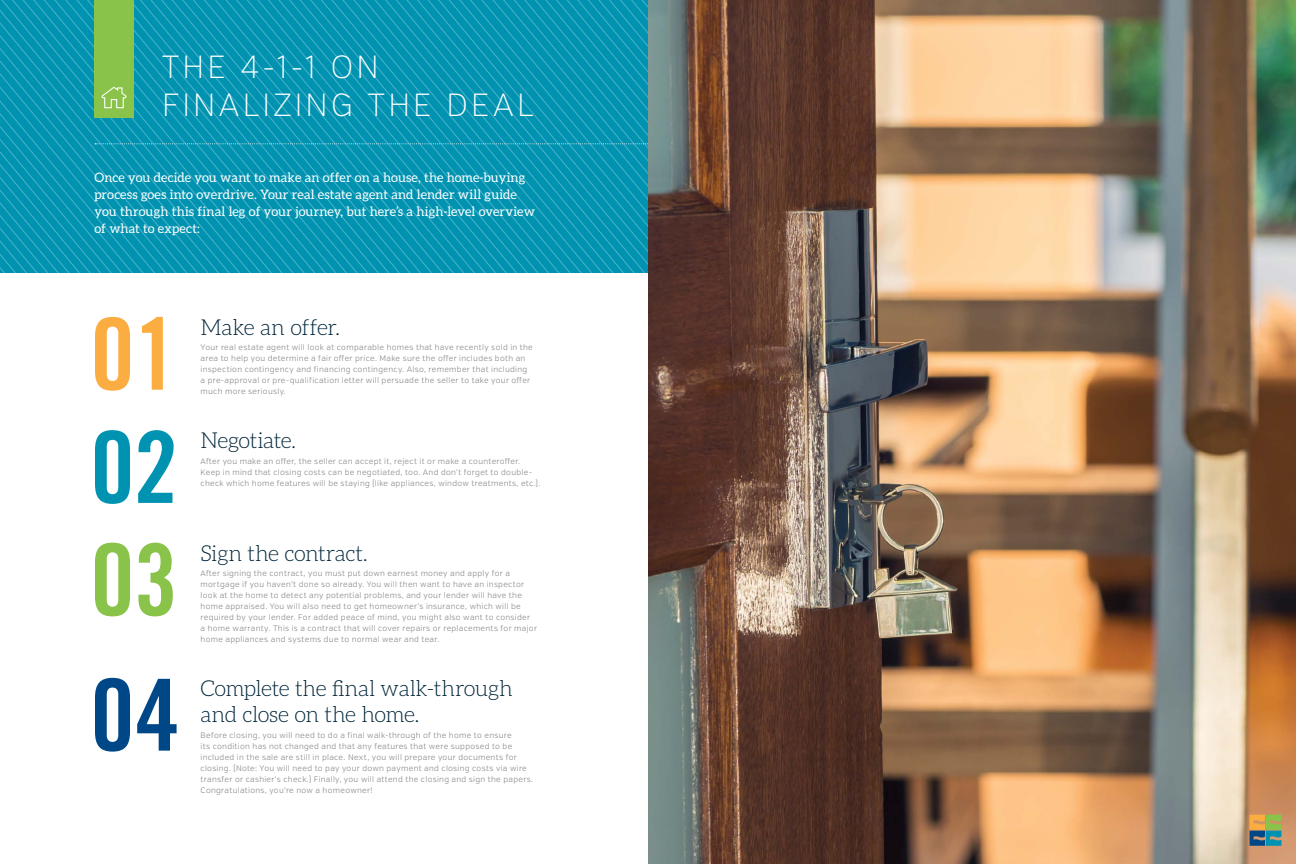
<style>
.page{position:relative;width:1296px;height:864px;background:#fff}
.page>*{position:absolute;margin:0;border:0;box-sizing:border-box;transform-origin:0 0}
.t1{font:99.5px "Trade Gothic Bold Cond Twenty";color:#fbad41}
.t2{font:99.5px "Trade Gothic Bold Cond Twenty";color:#0093b1}
.t3{font:99.5px "Trade Gothic Bold Cond Twenty";color:#89c349}
.t4{font:99.5px "Trade Gothic Bold Cond Twenty";color:#004788}
.t5{font:200 32px/38.4px "Verb";letter-spacing:.08em;color:#fff}
.t6{font:300 22px/26.4px "Aleo";letter-spacing:-.02em;color:#012539}
.t7{font:13px/17px "Aleo";letter-spacing:.005em;color:#fff}
.t8{font:300 8px/11px "Verb";letter-spacing:.035em;color:#808285}
</style>
<div class="page">
<svg style="left:561px;top:167px;width:76px;height:105px;background:#0996b3"></svg>
<svg style="left:561px;top:0;width:87px;height:167px;background:#0996b3"></svg>
<svg style="left:237px;top:0;width:324px;height:272px;background:#0996b3"></svg>
<svg style="left:0;top:0;width:237px;height:272px;background:#0996b3"></svg>
<svg style="left:95px;top:143px;width:553px;height:1px"></svg>
<div style="left:94px;top:0;width:40px;height:117px;background:#89c349"></div>
<svg style="left:101px;top:87px;width:26px;height:22px"></svg>
<img style="left:648px;top:0;width:648px;height:864px">
<svg style="left:1250px;top:815px;width:31px;height:31px"></svg>
<h2 class="t5" style="left:162px;top:48px;width:374px">THE 4-1-1 ON<br>FINALIZING THE DEAL</h2>
<h3 class="t7" style="left:94px;top:168px;width:442px">Once you decide you want to make an offer on a house, the home-buying process goes into overdrive. Your real estate agent and lender will guide you through this final leg of your journey, but here’s a high-level overview of what to expect:</h3>
<h1 class="t1" style="left:90px;top:294px;width:89px">01</h1>
<h3 class="t6" style="left:201px;top:314px;width:141px">Make an offer.</h3>
<p class="t8" style="left:201px;top:342px;width:334px">Your real estate agent will look at comparable homes that have recently sold in the area to help you determine a fair offer price. Make sure the offer includes both an inspection contingency and financing contingency. Also, remember that including a pre-approval or pre-qualification letter will persuade the seller to take your offer much more seriously.</p>
<h1 class="t2" style="left:90px;top:407px;width:89px">02</h1>
<h3 class="t6" style="left:201px;top:427px;width:97px">Negotiate.</h3>
<p class="t8" style="left:201px;top:455px;width:341px">After you make an offer, the seller can accept it, reject it or make a counteroffer.<br>Keep in mind that closing costs can be negotiated, too. And don’t forget to double&shy;check which home features will be staying (like appliances, window treatments, etc.).</p>
<h1 class="t3" style="left:90px;top:520px;width:89px">03</h1>
<h3 class="t6" style="left:201px;top:540px;width:169px">Sign the contract.</h3>
<p class="t8" style="left:201px;top:568px;width:338px">After signing the contract, you must put down earnest money and apply for a mortgage if you haven’t done so already. You will then want to have an inspector look at the home to detect any potential problems, and your lender will have the home appraised. You will also need to get homeowner’s insurance, which will be required by your lender. For added peace of mind, you might also want to consider<br>a home warranty. This is a contract that will cover repairs or replacements for major home appliances and systems due to normal wear and tear.</p>
<h1 class="t4" style="left:90px;top:655px;width:91px">04</h1>
<h3 class="t6" style="left:201px;top:675px;width:314px">Complete the final walk-through and close on the home.</h3>
<p class="t8" style="left:201px;top:730px;width:334px">Before closing, you will need to do a final walk-through of the home to ensure<br>its condition has not changed and that any features that were supposed to be included in the sale are still in place. Next, you will prepare your documents for closing. (Note: You will need to pay your down payment and closing costs via wire transfer or cashier’s check.) Finally, you will attend the closing and sign the papers.<br>Congratulations, you’re now a homeowner!</p>
</div>
